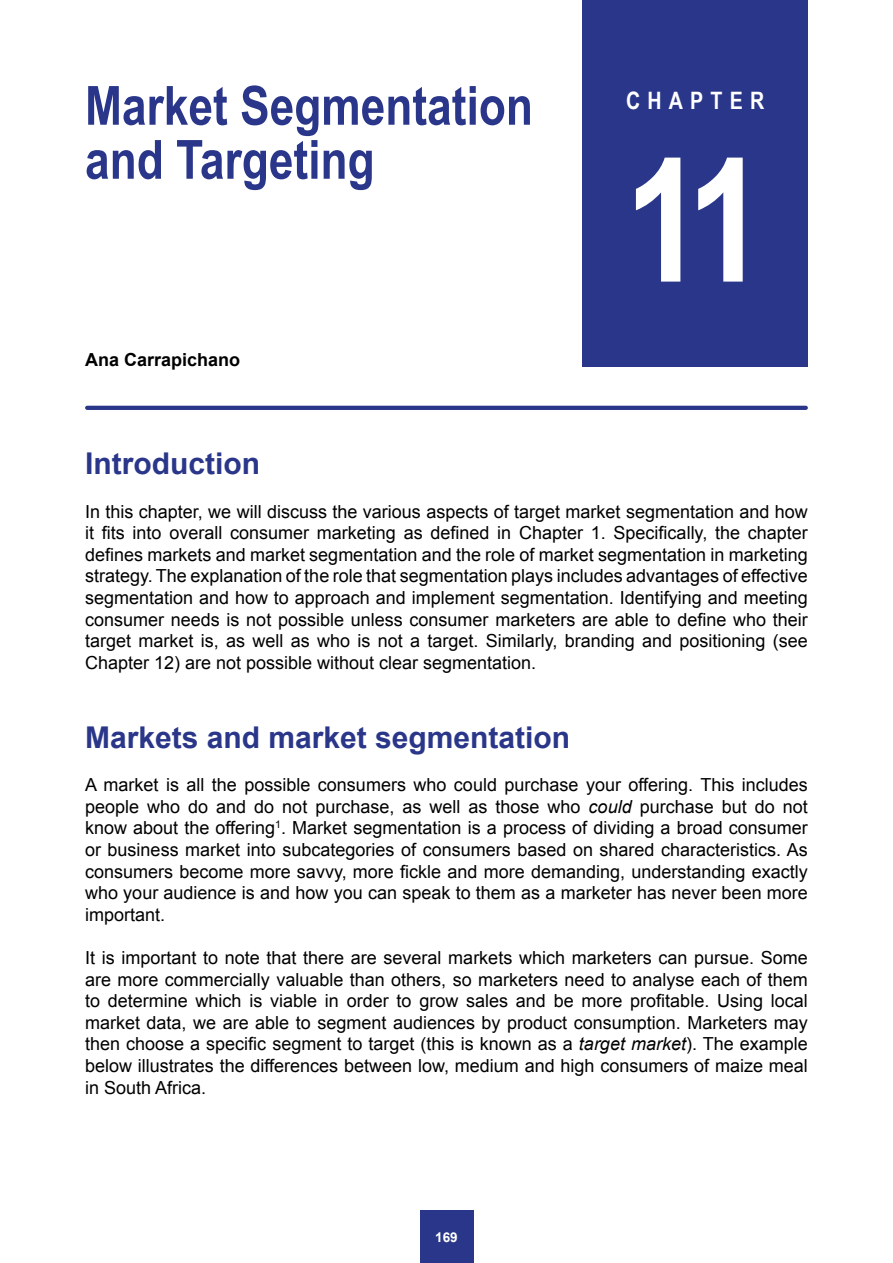
<style>
.page{position:relative;width:893px;height:1263px;background:#fff}
.page>*{position:absolute;margin:0;border:0;box-sizing:border-box;transform-origin:0 0}
.t1{font:700 172.5px "Arial Narrow";color:#fff}
.t2{font:700 54px/54px "Arial Narrow";color:#2a3689}
.t3{font:700 30px "Arial";color:#2a3689}
.t4{font:700 24px "Arial Narrow";letter-spacing:.3em;color:#fff}
.t5{font:18px/21.6px "Arial";color:#000;text-align:justify}
.t6{font:700 18px "Arial";color:#000}
.t7{font:700 13.5px "Arial";color:#fff}
.s1{font-style:italic}
</style>
<div class="page">
<div style="left:420px;top:1210px;width:53px;height:53px;background:#2a3689"></div>
<hr style="left:87px;top:406px;width:719px;height:4px;background:#2a3689">
<div style="left:582px;top:0;width:226px;height:366px;background:#2a3689"></div>
<h2 class="t2" style="left:85px;top:76px;width:449px">Market Segmentation and Targeting</h2>
<p class="t6" style="left:85px;top:348px;width:157px">Ana Carrapichano</p>
<h3 class="t4" style="left:626px;top:82px;width:140px">CHAPTER</h3>
<h1 class="t1" style="left:625px;top:90px;width:142px">11</h1>
<h3 class="t3" style="left:85px;top:444px;width:176px">Introduction</h3>
<p class="t5" style="left:85px;top:501px;width:724px">In this chapter, we will discuss the various aspects of target market segmentation and how it fits into overall consumer marketing as defined in Chapter 1. Specifically, the chapter defines markets and market segmentation and the role of market segmentation in marketing strategy. The explanation of the role that segmentation plays includes advantages of effective segmentation and how to approach and implement segmentation. Identifying and meeting consumer needs is not possible unless consumer marketers are able to define who their target market is, as well as who is not a target. Similarly, branding and positioning (see Chapter 12) are not possible without clear segmentation.</p>
<h3 class="t3" style="left:85px;top:718px;width:487px">Markets and market segmentation</h3>
<p class="t5" style="left:85px;top:774px;width:724px">A market is all the possible consumers who could purchase your offering. This includes people who do and do not purchase, as well as those who <span class="s1">could</span> purchase but do not know about the offering<sup>1</sup>. Market segmentation is a process of dividing a broad consumer or business market into subcategories of consumers based on shared characteristics. As consumers become more savvy, more fickle and more demanding, understanding exactly who your audience is and how you can speak to them as a marketer has never been more important.</p>
<p class="t5" style="left:85px;top:947px;width:724px">It is important to note that there are several markets which marketers can pursue. Some are more commercially valuable than others, so marketers need to analyse each of them to determine which is viable in order to grow sales and be more profitable. Using local market data, we are able to segment audiences by product consumption. Marketers may then choose a specific segment to target (this is known as a <span class="s1">target market</span>). The example below illustrates the differences between low, medium and high consumers of maize meal in South Africa.</p>
<p class="t7" style="left:435px;top:1228px;width:24px">169</p>
</div>
